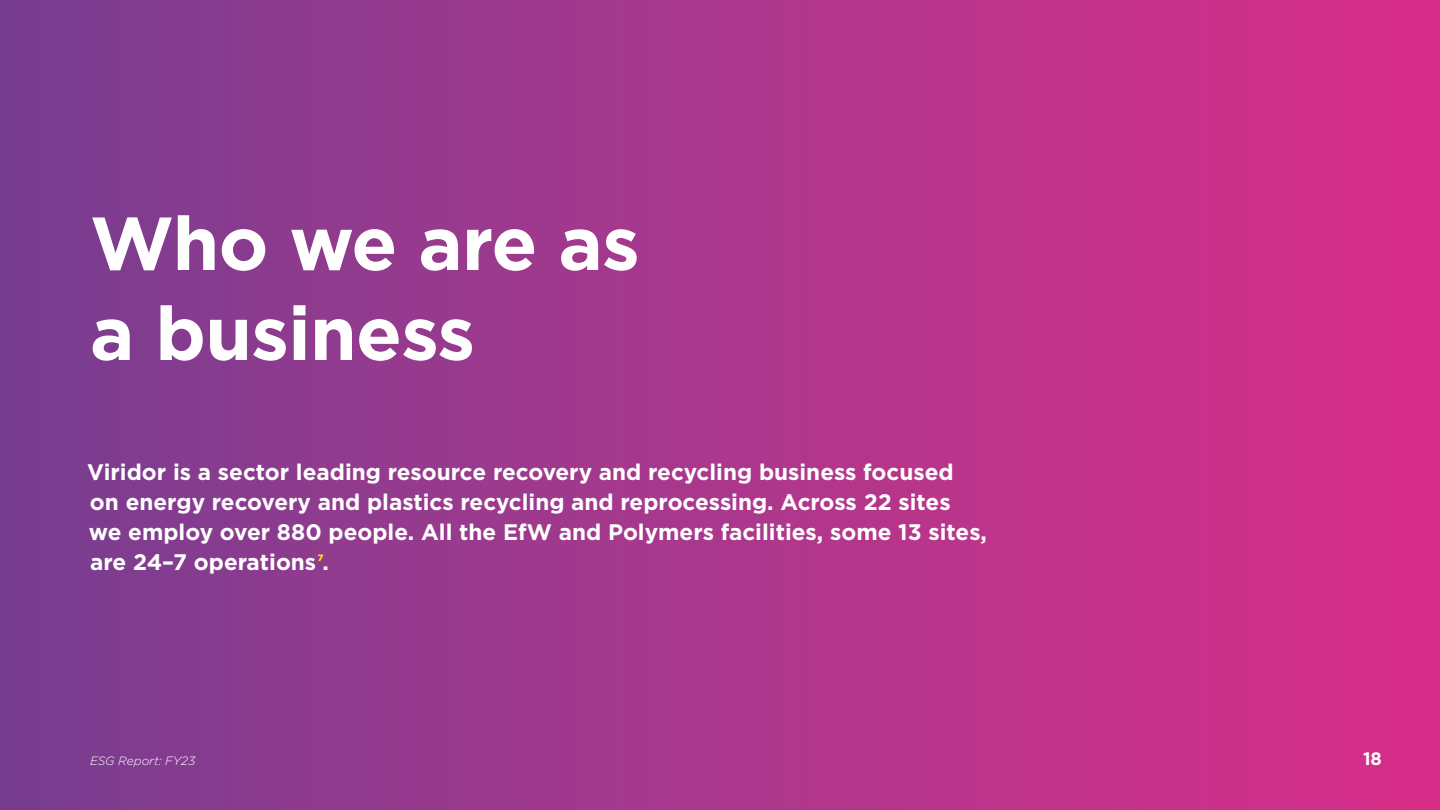
<style>
.page{position:relative;width:1440px;height:810px;background:#fff}
.page>*{position:absolute;margin:0;border:0;box-sizing:border-box;transform-origin:0 0}
.t1{font:700 75px/90px "Gotham";letter-spacing:-.01em;color:#fff}
.t2{font:700 22.5px/30px "Gotham";color:#fff}
.t3{font:700 18px "Gotham";color:#fff}
.t4{font:italic 300 12px "Gotham";color:#fff}
.t5{font:900 9.15px "Gotham";color:#fae900}
</style>
<div class="page">
<div style="left:0;top:0;width:1440px;height:810px;background:linear-gradient(to right,#793e90,#da2e88)"></div>
<h1 class="t1" style="left:90px;top:198px;width:551px">Who we are as a business</h1>
<p class="t2" style="left:87px;top:457px;width:901px">Viridor is a sector leading resource recovery and recycling business focused on energy recovery and plastics recycling and reprocessing. Across 22 sites<br>we employ over 880 people. All the EfW and Polymers facilities, some 13 sites, are 24–7 operations .</p>
<p class="t5" style="left:318px;top:551px;width:7px">7</p>
<p class="t4" style="left:90px;top:753px;width:107px">ESG Report: FY23</p>
<p class="t3" style="left:1363px;top:747px;width:20px">18</p>
</div>
